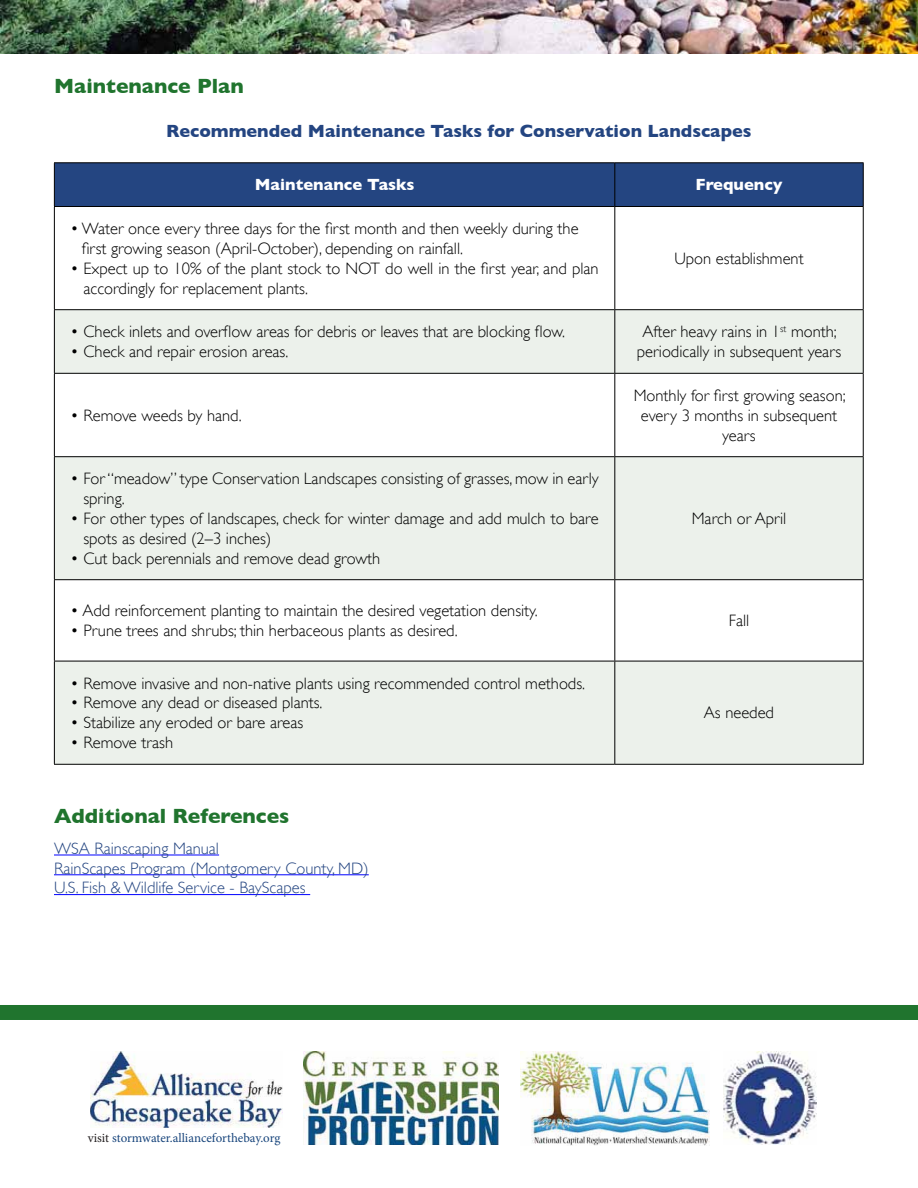
<style>
.page{position:relative;width:918px;height:1188px;background:#fff}
.page>*{position:absolute;margin:0;border:0;box-sizing:border-box;transform-origin:0 0}
.t1{font:700 21px "Gill Sans";color:#20742e}
.t2{font:700 18px "Gill Sans";color:#244581}
.t3{font:300 16.5px/19.8px "Gill Sans";color:#000}
.t4{font:300 16.5px/19.8px "Gill Sans";color:#244581}
.t5{font:700 16.5px "Gill Sans";color:#fff}
.t6{font:12.9px "Minion Pro";color:#18457c}
.s1{color:#231f20}
</style>
<div class="page">
<img style="left:0;top:0;width:918px;height:54px">
<hr style="left:54px;top:855px;width:165px;height:1px;background:#00f">
<hr style="left:54px;top:874px;width:315px;height:1px;background:#00f">
<hr style="left:54px;top:894px;width:256px;height:1px;background:#00f">
<div style="left:55px;top:163px;width:808px;height:43px;background:#244581"></div>
<svg style="left:55px;top:310px;width:808px;height:454px;fill:#ecf1eb"></svg>
<hr style="left:54px;top:162px;width:561px;height:1px;background:#000">
<hr style="left:54px;top:163px;width:1px;height:43px;background:#000">
<hr style="left:615px;top:162px;width:249px;height:1px;background:#000">
<hr style="left:614px;top:163px;width:1px;height:43px;background:#000">
<hr style="left:863px;top:163px;width:1px;height:43px;background:#000">
<hr style="left:54px;top:206px;width:561px;height:1px;background:#000">
<hr style="left:54px;top:207px;width:1px;height:102px;background:#000">
<hr style="left:615px;top:206px;width:249px;height:1px;background:#000">
<hr style="left:614px;top:207px;width:1px;height:102px;background:#000">
<hr style="left:863px;top:207px;width:1px;height:102px;background:#000">
<hr style="left:54px;top:309px;width:561px;height:1px;background:#000">
<hr style="left:54px;top:310px;width:1px;height:63px;background:#000">
<hr style="left:615px;top:309px;width:249px;height:1px;background:#000">
<hr style="left:614px;top:310px;width:1px;height:63px;background:#000">
<hr style="left:863px;top:310px;width:1px;height:63px;background:#000">
<hr style="left:54px;top:373px;width:561px;height:1px;background:#000">
<hr style="left:54px;top:374px;width:1px;height:82px;background:#000">
<hr style="left:615px;top:373px;width:249px;height:1px;background:#000">
<hr style="left:614px;top:374px;width:1px;height:82px;background:#000">
<hr style="left:863px;top:374px;width:1px;height:82px;background:#000">
<hr style="left:54px;top:456px;width:561px;height:1px;background:#000">
<hr style="left:54px;top:457px;width:1px;height:122px;background:#000">
<hr style="left:615px;top:456px;width:249px;height:1px;background:#000">
<hr style="left:614px;top:457px;width:1px;height:122px;background:#000">
<hr style="left:863px;top:457px;width:1px;height:122px;background:#000">
<hr style="left:54px;top:579px;width:561px;height:1px;background:#000">
<hr style="left:54px;top:580px;width:1px;height:81px;background:#000">
<hr style="left:615px;top:579px;width:249px;height:1px;background:#000">
<hr style="left:614px;top:580px;width:1px;height:81px;background:#000">
<hr style="left:863px;top:580px;width:1px;height:81px;background:#000">
<hr style="left:54px;top:661px;width:561px;height:1px;background:#000">
<hr style="left:54px;top:661px;width:1px;height:103px;background:#000">
<hr style="left:615px;top:661px;width:249px;height:1px;background:#000">
<hr style="left:614px;top:661px;width:1px;height:103px;background:#000">
<hr style="left:863px;top:661px;width:1px;height:103px;background:#000">
<hr style="left:54px;top:764px;width:561px;height:1px;background:#000">
<hr style="left:615px;top:764px;width:249px;height:1px;background:#000">
<img style="left:304px;top:1052px;width:195px;height:93px">
<img style="left:90px;top:1051px;width:192px;height:76px">
<img style="left:521px;top:1052px;width:188px;height:93px">
<img style="left:724px;top:1052px;width:93px;height:93px">
<div style="left:0;top:1005px;width:918px;height:15px;background:#20742e"></div>
<p class="t1" style="left:54px;top:74px;width:191px">Maintenance Plan</p>
<p class="t2" style="left:166px;top:120px;width:587px">Recommended Maintenance Tasks for Conservation Landscapes</p>
<p class="t5" style="left:255px;top:175px;width:161px">Maintenance Tasks</p>
<p class="t5" style="left:696px;top:175px;width:88px">Frequency</p>
<p class="t3" style="left:82px;top:218px;width:498px;text-indent:-11px">• Water once every three days for the first month and then weekly during the first growing season (April-October), depending on rainfall.</p>
<p class="t3" style="left:83px;top:258px;width:517px;text-indent:-13px">• Expect up to 10% of the plant stock to NOT do well in the first year, and plan accordingly for replacement plants.</p>
<p class="t3" style="left:674px;top:248px;width:131px">Upon establishment</p>
<p class="t3" style="left:71px;top:321px;width:496px">• Check inlets and overflow areas for debris or leaves that are blocking flow.</p>
<p class="t3" style="left:71px;top:341px;width:219px">• Check and repair erosion areas.</p>
<p class="t3" style="left:71px;top:405px;width:173px">• Remove weeds by hand.</p>
<p class="t3" style="left:83px;top:468px;width:517px;text-indent:-13px">• For “meadow” type Conservation Landscapes consisting of grasses, mow in early spring.</p>
<p class="t3" style="left:83px;top:508px;width:517px;text-indent:-13px">• For other types of landscapes, check for winter damage and add mulch to bare spots as desired (2–3 inches)</p>
<p class="t3" style="left:71px;top:547px;width:311px">• Cut back perennials and remove dead growth</p>
<p class="t3" style="left:71px;top:600px;width:469px">• Add reinforcement planting to maintain the desired vegetation density.</p>
<p class="t3" style="left:71px;top:620px;width:389px">• Prune trees and shrubs; thin herbaceous plants as desired.</p>
<p class="t3" style="left:71px;top:673px;width:516px">• Remove invasive and non-native plants using recommended control methods.</p>
<p class="t3" style="left:71px;top:692px;width:254px">• Remove any dead or diseased plants.</p>
<p class="t3" style="left:71px;top:712px;width:234px">• Stabilize any eroded or bare areas</p>
<p class="t3" style="left:71px;top:732px;width:104px">• Remove trash</p>
<p class="t1" style="left:54px;top:804px;width:237px">Additional References</p>
<p class="t4" style="left:54px;top:838px;width:316px">WSA Rainscaping Manual<br>RainScapes Program (Montgomery County, MD)<br>U.S. Fish &amp; Wildlife Service - BayScapes</p>
<p class="t3" style="left:637px;top:321px;width:206px;text-align:center">After heavy rains in 1<sup>st</sup> month; periodically in subsequent years</p>
<p class="t3" style="left:634px;top:385px;width:213px;text-align:center">Monthly for first growing season; every 3 months in subsequent years</p>
<p class="t3" style="left:692px;top:508px;width:96px">March or April</p>
<p class="t3" style="left:729px;top:610px;width:22px">Fall</p>
<p class="t3" style="left:704px;top:702px;width:72px">As needed</p>
<p class="t6" style="left:88px;top:1129px;width:194px"><span class="s1">visit</span> stormwater.allianceforthebay.org</p>
</div>
